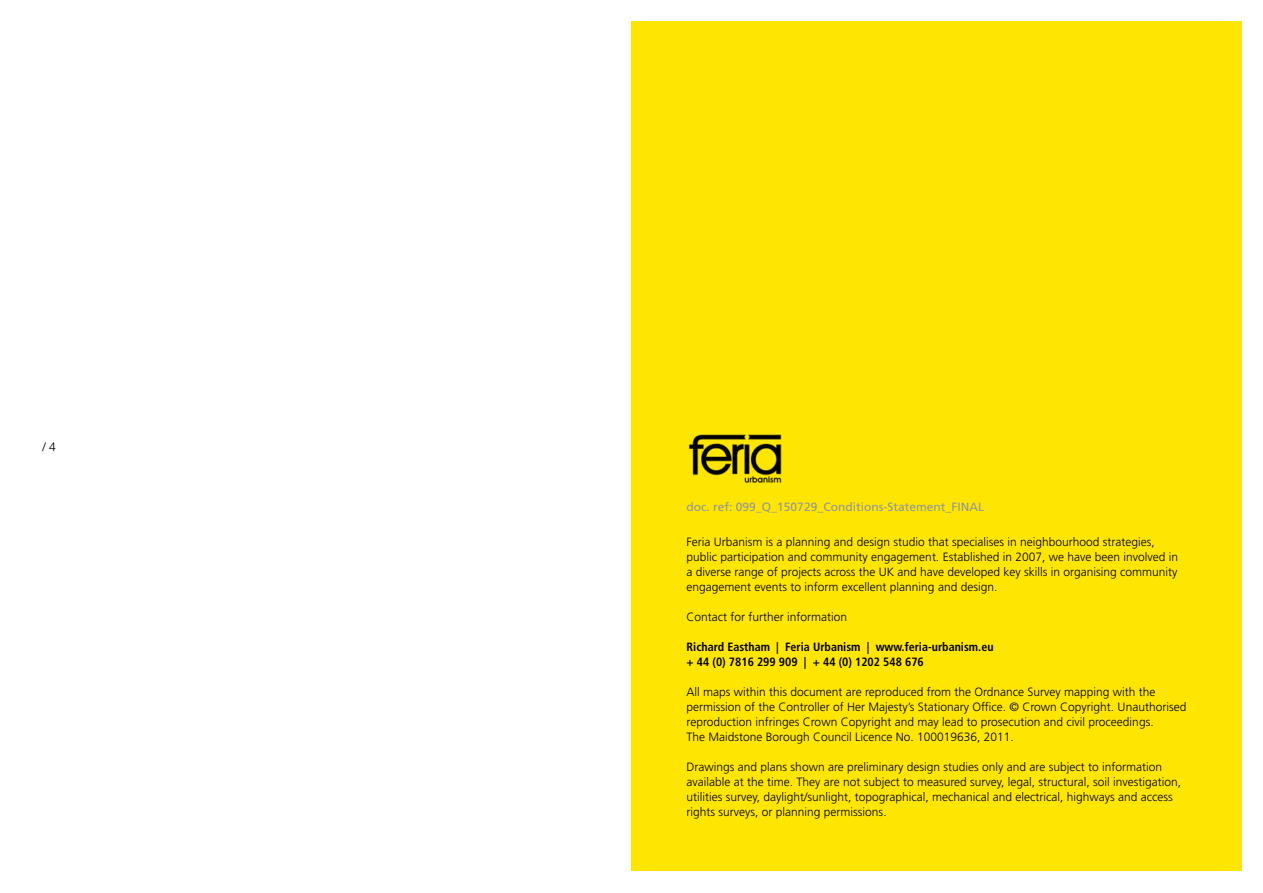
<style>
.page{position:relative;width:1263px;height:893px;background:#fff}
.page>*{position:absolute;margin:0;border:0;box-sizing:border-box;transform-origin:0 0}
.t1{font:300 12px/15px "Frutiger LT Std";color:#000}
.t2{font:700 condensed 12px/15px "Frutiger LT Std";color:#000}
.t3{font:12px "Frutiger LT Std";color:#939598}
</style>
<div class="page">
<div style="left:631px;top:21px;width:611px;height:850px;background:#ffe602"></div>
<img style="left:688px;top:434px;width:94px;height:49px">
<p class="t1" style="left:43px;top:439px;width:15px">/ 4</p>
<p class="t3" style="left:687px;top:500px;width:299px">doc. ref: 099_Q_150729_Conditions-Statement_FINAL</p>
<p class="t1" style="left:687px;top:534px;width:493px">Feria Urbanism is a planning and design studio that specialises in neighbourhood strategies, public participation and community engagement. Established in 2007, we have been involved in a diverse range of projects across the UK and have developed key skills in organising community engagement events to inform excellent planning and design.</p>
<p class="t1" style="left:687px;top:609px;width:162px">Contact for further information</p>
<p class="t2" style="left:687px;top:639px;width:309px">Richard Eastham | Feria Urbanism | www.feria-urbanism.eu + 44 (0) 7816 299 909 | + 44 (0) 1202 548 676</p>
<p class="t1" style="left:687px;top:684px;width:501px">All maps within this document are reproduced from the Ordnance Survey mapping with the permission of the Controller of Her Majesty’s Stationary Office. © Crown Copyright. Unauthorised reproduction infringes Crown Copyright and may lead to prosecution and civil proceedings.<br>The Maidstone Borough Council Licence No. 100019636, 2011.</p>
<p class="t1" style="left:687px;top:759px;width:496px">Drawings and plans shown are preliminary design studies only and are subject to information available at the time. They are not subject to measured survey, legal, structural, soil investigation, utilities survey, daylight/sunlight, topographical, mechanical and electrical, highways and access rights surveys, or planning permissions.</p>
</div>
